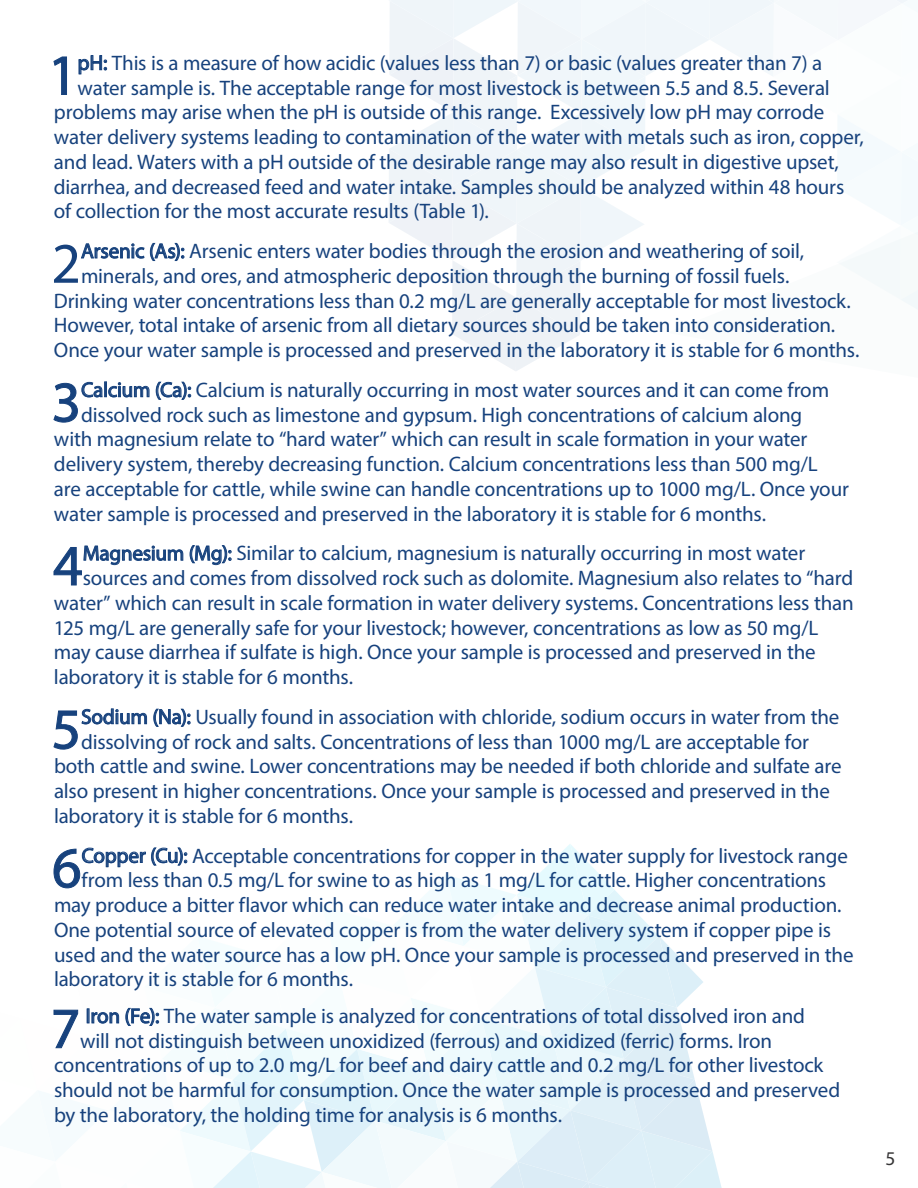
<style>
.page{position:relative;width:918px;height:1188px;background:#fff}
.page>*{position:absolute;margin:0;border:0;box-sizing:border-box;transform-origin:0 0}
.t1{font:57.75px "Myriad Pro";color:#17427d}
.t2{font:21px "Myriad Pro";letter-spacing:-.01em;color:#17427d}
.t3{font:19.5px "Myriad Pro";color:#363536}
</style>
<div class="page">
<svg style="left:389px;top:0;width:529px;height:371px"></svg>
<svg style="left:53px;top:56px;width:14px;height:39px"></svg>
<svg style="left:78px;top:55px;width:29px;height:20px"></svg>
<svg style="left:81px;top:242px;width:103px;height:19px"></svg>
<svg style="left:53px;top:381px;width:97px;height:42px"></svg>
<svg style="left:156px;top:381px;width:35px;height:19px"></svg>
<svg style="left:53px;top:545px;width:179px;height:41px"></svg>
<svg style="left:53px;top:708px;width:94px;height:42px"></svg>
<svg style="left:153px;top:708px;width:38px;height:19px"></svg>
<svg style="left:53px;top:844px;width:669px;height:344px"></svg>
<p class="t1" style="left:48px;top:40px;width:31px">1</p>
<p class="t2" style="left:78px;top:50px;width:746px">pH: This is a measure of how acidic (values less than 7) or basic (values greater than 7) a</p>
<p class="t2" style="left:78px;top:75px;width:754px">water sample is. The acceptable range for most livestock is between 5.5 and 8.5. Several</p>
<p class="t2" style="left:54px;top:99px;width:772px">problems may arise when the pH is outside of this range. Excessively low pH may corrode</p>
<p class="t2" style="left:54px;top:124px;width:811px">water delivery systems leading to contamination of the water with metals such as iron, copper,</p>
<p class="t2" style="left:54px;top:149px;width:786px">and lead. Waters with a pH outside of the desirable range may also result in digestive upset,</p>
<p class="t2" style="left:54px;top:174px;width:792px">diarrhea, and decreased feed and water intake. Samples should be analyzed within 48 hours</p>
<p class="t2" style="left:54px;top:198px;width:436px">of collection for the most accurate results (Table 1).</p>
<p class="t1" style="left:51px;top:228px;width:31px">2</p>
<p class="t2" style="left:81px;top:238px;width:725px">Arsenic (As): Arsenic enters water bodies through the erosion and weathering of soil,</p>
<p class="t2" style="left:81px;top:263px;width:710px">minerals, and ores, and atmospheric deposition through the burning of fossil fuels.</p>
<p class="t2" style="left:54px;top:288px;width:798px">Drinking water concentrations less than 0.2 mg/L are generally acceptable for most livestock.</p>
<p class="t2" style="left:54px;top:312px;width:783px">However, total intake of arsenic from all dietary sources should be taken into consideration.</p>
<p class="t2" style="left:54px;top:337px;width:807px">Once your water sample is processed and preserved in the laboratory it is stable for 6 months.</p>
<p class="t1" style="left:52px;top:367px;width:31px">3</p>
<p class="t2" style="left:81px;top:377px;width:750px">Calcium (Ca): Calcium is naturally occurring in most water sources and it can come from</p>
<p class="t2" style="left:81px;top:402px;width:723px">dissolved rock such as limestone and gypsum. High concentrations of calcium along</p>
<p class="t2" style="left:54px;top:426px;width:755px">with magnesium relate to “hard water” which can result in scale formation in your water</p>
<p class="t2" style="left:54px;top:451px;width:765px">delivery system, thereby decreasing function. Calcium concentrations less than 500 mg/L</p>
<p class="t2" style="left:54px;top:476px;width:796px">are acceptable for cattle, while swine can handle concentrations up to 1000 mg/L. Once your</p>
<p class="t2" style="left:54px;top:501px;width:714px">water sample is processed and preserved in the laboratory it is stable for 6 months.</p>
<p class="t1" style="left:53px;top:530px;width:31px">4</p>
<p class="t2" style="left:83px;top:540px;width:724px">Magnesium (Mg): Similar to calcium, magnesium is naturally occurring in most water</p>
<p class="t2" style="left:83px;top:565px;width:772px">sources and comes from dissolved rock such as dolomite. Magnesium also relates to “hard</p>
<p class="t2" style="left:54px;top:590px;width:801px">water” which can result in scale formation in water delivery systems. Concentrations less than</p>
<p class="t2" style="left:54px;top:615px;width:766px">125 mg/L are generally safe for your livestock; however, concentrations as low as 50 mg/L</p>
<p class="t2" style="left:54px;top:639px;width:763px">may cause diarrhea if sulfate is high. Once your sample is processed and preserved in the</p>
<p class="t2" style="left:54px;top:664px;width:301px">laboratory it is stable for 6 months.</p>
<p class="t1" style="left:52px;top:694px;width:31px">5</p>
<p class="t2" style="left:81px;top:704px;width:760px">Sodium (Na): Usually found in association with chloride, sodium occurs in water from the</p>
<p class="t2" style="left:81px;top:729px;width:729px">dissolving of rock and salts. Concentrations of less than 1000 mg/L are acceptable for</p>
<p class="t2" style="left:54px;top:753px;width:789px">both cattle and swine. Lower concentrations may be needed if both chloride and sulfate are</p>
<p class="t2" style="left:54px;top:778px;width:777px">also present in higher concentrations. Once your sample is processed and preserved in the</p>
<p class="t2" style="left:54px;top:803px;width:301px">laboratory it is stable for 6 months.</p>
<p class="t1" style="left:52px;top:832px;width:31px">6</p>
<p class="t2" style="left:82px;top:843px;width:768px">Copper (Cu): Acceptable concentrations for copper in the water supply for livestock range</p>
<p class="t2" style="left:82px;top:867px;width:746px">from less than 0.5 mg/L for swine to as high as 1 mg/L for cattle. Higher concentrations</p>
<p class="t2" style="left:54px;top:892px;width:789px">may produce a bitter flavor which can reduce water intake and decrease animal production.</p>
<p class="t2" style="left:54px;top:917px;width:779px">One potential source of elevated copper is from the water delivery system if copper pipe is</p>
<p class="t2" style="left:54px;top:942px;width:801px">used and the water source has a low pH. Once your sample is processed and preserved in the</p>
<p class="t2" style="left:54px;top:966px;width:301px">laboratory it is stable for 6 months.</p>
<p class="t1" style="left:51px;top:993px;width:31px">7</p>
<p class="t2" style="left:86px;top:1003px;width:721px">Iron (Fe): The water sample is analyzed for concentrations of total dissolved iron and</p>
<p class="t2" style="left:80px;top:1028px;width:693px">will not distinguish between unoxidized (ferrous) and oxidized (ferric) forms. Iron</p>
<p class="t2" style="left:54px;top:1052px;width:771px">concentrations of up to 2.0 mg/L for beef and dairy cattle and 0.2 mg/L for other livestock</p>
<p class="t2" style="left:54px;top:1077px;width:788px">should not be harmful for consumption. Once the water sample is processed and preserved</p>
<p class="t2" style="left:54px;top:1102px;width:510px">by the laboratory, the holding time for analysis is 6 months.</p>
<p class="t3" style="left:885px;top:1147px;width:12px">5</p>
</div>
